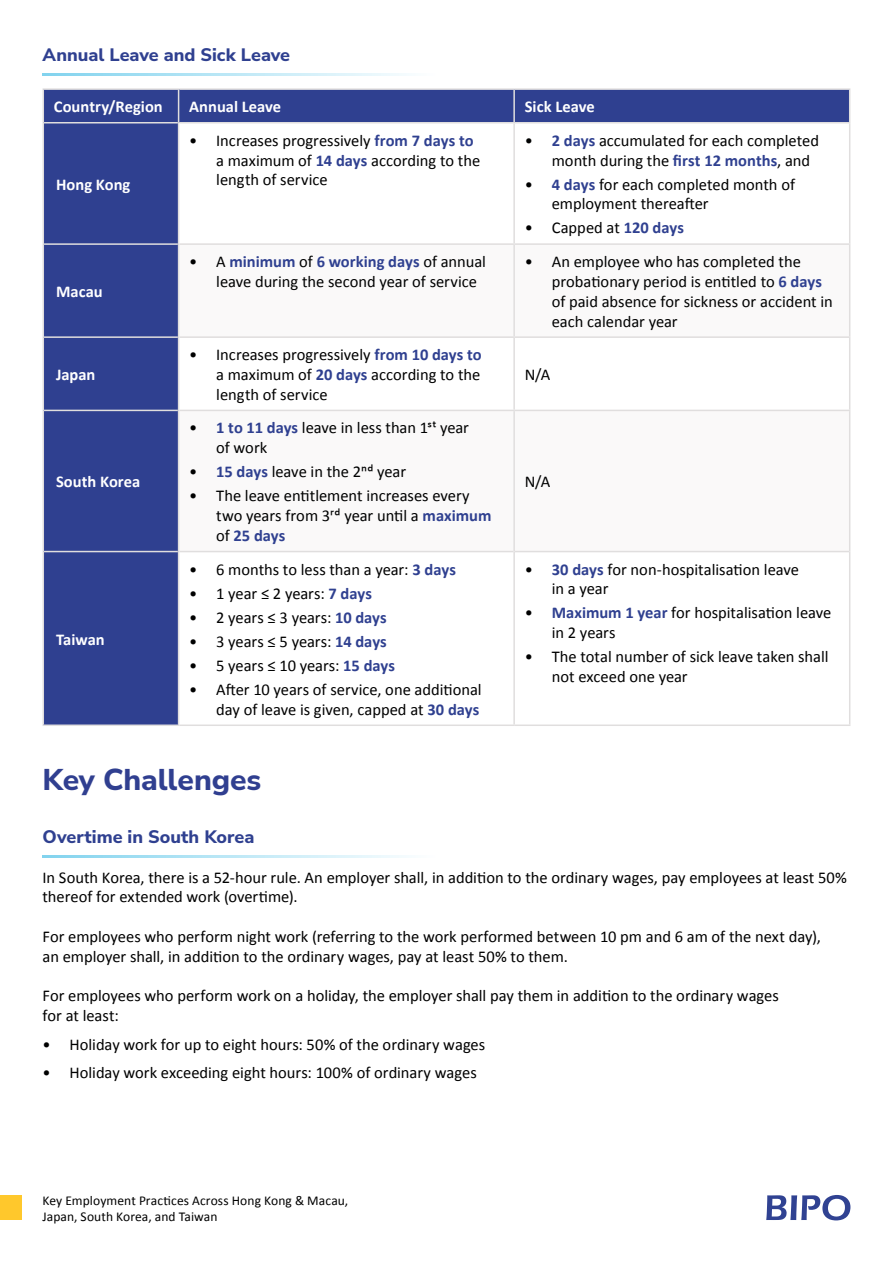
<style>
.page{position:relative;width:893px;height:1263px;background:#fff}
.page>*{position:absolute;margin:0;border:0;box-sizing:border-box;transform-origin:0 0}
.t1{font:800 30px "Nunito Sans";letter-spacing:-.005em;color:#303f90}
.t2{font:800 18px "Nunito Sans";color:#2f4090}
.t3{font:16.5px/19.8px "Calibri";letter-spacing:-.005em;color:#000101}
.t4{font:700 16.5px "Calibri";color:#fff}
.t5{font:13.5px/16.2px "Calibri";letter-spacing:.005em;color:#000101}
.s1{font-weight:700;color:#2f4090}
</style>
<div class="page">
<svg style="left:766px;top:1195px;width:84px;height:25px"></svg>
<div style="left:0;top:1195px;width:21px;height:25px;background:#ffc82c"></div>
<div style="left:44px;top:90px;width:805px;height:634px;background:#2f4090"></div>
<svg style="left:179px;top:123px;width:670px;height:287px"></svg>
<svg style="left:179px;top:245px;width:670px;height:91px"></svg>
<svg style="left:179px;top:411px;width:670px;height:140px"></svg>
<svg style="left:179px;top:552px;width:670px;height:172px"></svg>
<hr style="left:513px;top:123px;width:2px;height:120px;background:#e0dede">
<hr style="left:513px;top:245px;width:2px;height:91px;background:#e0dede">
<hr style="left:513px;top:411px;width:2px;height:140px;background:#e0dede">
<hr style="left:513px;top:551px;width:2px;height:173px;background:#e0dede">
<hr style="left:179px;top:551px;width:334px;height:1px;background:#e0dede">
<hr style="left:515px;top:551px;width:334px;height:1px;background:#e0dede">
<hr style="left:513px;top:338px;width:2px;height:72px;background:#e0dede">
<hr style="left:513px;top:90px;width:2px;height:32px;background:#e0dede">
<hr style="left:849px;top:90px;width:1px;height:32px;background:#e0dede">
<hr style="left:849px;top:123px;width:1px;height:120px;background:#e0dede">
<hr style="left:849px;top:338px;width:1px;height:72px;background:#e0dede">
<hr style="left:849px;top:245px;width:1px;height:91px;background:#e0dede">
<hr style="left:849px;top:411px;width:1px;height:140px;background:#e0dede">
<hr style="left:849px;top:551px;width:1px;height:173px;background:#e0dede">
<hr style="left:179px;top:88px;width:335px;height:2px;background:#e0dede">
<hr style="left:514px;top:88px;width:336px;height:2px;background:#e0dede">
<hr style="left:44px;top:122px;width:134px;height:1px;background:#e0dede">
<hr style="left:179px;top:122px;width:335px;height:1px;background:#e0dede">
<hr style="left:514px;top:122px;width:336px;height:1px;background:#e0dede">
<hr style="left:44px;top:243px;width:134px;height:2px;background:#e0dede">
<hr style="left:179px;top:243px;width:335px;height:2px;background:#e0dede">
<hr style="left:179px;top:336px;width:335px;height:2px;background:#e0dede">
<hr style="left:514px;top:243px;width:336px;height:2px;background:#e0dede">
<hr style="left:514px;top:336px;width:336px;height:2px;background:#e0dede">
<hr style="left:44px;top:336px;width:134px;height:2px;background:#e0dede">
<hr style="left:44px;top:410px;width:134px;height:1px;background:#e0dede">
<hr style="left:179px;top:410px;width:335px;height:1px;background:#e0dede">
<hr style="left:514px;top:410px;width:336px;height:1px;background:#e0dede">
<hr style="left:44px;top:551px;width:134px;height:1px;background:#e0dede">
<hr style="left:179px;top:724px;width:335px;height:2px;background:#e0dede">
<hr style="left:514px;top:724px;width:336px;height:2px;background:#e0dede">
<hr style="left:43px;top:88px;width:136px;height:2px;background:#e0dede">
<hr style="left:43px;top:90px;width:1px;height:33px;background:#e0dede">
<hr style="left:178px;top:90px;width:1px;height:33px;background:#e0dede">
<hr style="left:43px;top:123px;width:1px;height:121px;background:#e0dede">
<hr style="left:178px;top:123px;width:1px;height:121px;background:#e0dede">
<hr style="left:43px;top:244px;width:1px;height:93px;background:#e0dede">
<hr style="left:178px;top:244px;width:1px;height:93px;background:#e0dede">
<hr style="left:43px;top:337px;width:1px;height:73px;background:#e0dede">
<hr style="left:178px;top:337px;width:1px;height:73px;background:#e0dede">
<hr style="left:43px;top:410px;width:1px;height:141px;background:#e0dede">
<hr style="left:178px;top:410px;width:1px;height:141px;background:#e0dede">
<hr style="left:43px;top:551px;width:1px;height:173px;background:#e0dede">
<hr style="left:178px;top:551px;width:1px;height:173px;background:#e0dede">
<hr style="left:43px;top:724px;width:136px;height:2px;background:#e0dede">
<svg style="left:43px;top:73px;width:363px;height:3px"></svg>
<svg style="left:43px;top:855px;width:363px;height:2px"></svg>
<p class="t2" style="left:43px;top:42px;width:249px">Annual Leave and Sick Leave</p>
<p class="t4" style="left:54px;top:95px;width:110px">Country/Region</p>
<p class="t4" style="left:189px;top:95px;width:93px">Annual Leave</p>
<p class="t4" style="left:525px;top:95px;width:72px">Sick Leave</p>
<p class="t4" style="left:56px;top:172px;width:76px">Hong Kong</p>
<p class="t4" style="left:56px;top:280px;width:48px">Macau</p>
<p class="t4" style="left:56px;top:363px;width:41px">Japan</p>
<p class="t4" style="left:56px;top:470px;width:86px">South Korea</p>
<p class="t4" style="left:56px;top:627px;width:50px">Taiwan</p>
<p class="t3" style="left:216px;top:130px;width:265px;text-indent:-27px">• Increases progressively <span class="s1">from 7 days to </span>a maximum of <span class="s1">14 days</span> according to the length of service</p>
<p class="t3" style="left:552px;top:130px;width:269px;text-indent:-27px">• <span class="s1">2 days</span> accumulated for each completed month during the <span class="s1">first 12 months</span>, and</p>
<p class="t3" style="left:552px;top:174px;width:245px;text-indent:-27px">• <span class="s1">4 days</span> for each completed month of employment thereafter</p>
<p class="t3" style="left:525px;top:218px;width:161px">• Capped at <span class="s1">120 days</span></p>
<p class="t3" style="left:216px;top:251px;width:271px;text-indent:-27px">• A <span class="s1">minimum</span> of <span class="s1">6 working days</span> of annual leave during the second year of service</p>
<p class="t3" style="left:552px;top:251px;width:283px;text-indent:-27px">• An employee who has completed the probationary period is entitled to <span class="s1">6 days </span>of paid absence for sickness or accident in each calendar year</p>
<p class="t3" style="left:216px;top:344px;width:267px;text-align:justify;text-indent:-27px">• Increases progressively <span class="s1">from 10 days to </span>a maximum of <span class="s1">20 days</span> according to the length of service</p>
<p class="t3" style="left:216px;top:418px;width:254px;text-indent:-27px">• <span class="s1">1 to 11 days</span> leave in less than 1st year of work</p>
<p class="t3" style="left:189px;top:461px;width:218px">• <span class="s1">15 days</span> leave in the 2nd year</p>
<p class="t3" style="left:216px;top:485px;width:277px;text-indent:-27px">• The leave entitlement increases every two years from 3rd year until a <span class="s1">maximum </span>of <span class="s1">25 days</span></p>
<p class="t3" style="left:189px;top:559px;width:268px">• 6 months to less than a year: <span class="s1">3 days</span></p>
<p class="t3" style="left:189px;top:583px;width:184px">• 1 year ≤ 2 years: <span class="s1">7 days</span></p>
<p class="t3" style="left:189px;top:607px;width:199px">• 2 years ≤ 3 years: <span class="s1">10 days</span></p>
<p class="t3" style="left:189px;top:631px;width:199px">• 3 years ≤ 5 years: <span class="s1">14 days</span></p>
<p class="t3" style="left:189px;top:655px;width:207px">• 5 years ≤ 10 years: <span class="s1">15 days</span></p>
<p class="t3" style="left:189px;top:679px;width:294px;text-align:right">• After 10 years of service, one additional day of leave is given, capped at <span class="s1">30 days</span></p>
<p class="t3" style="left:525px;top:364px;width:27px">N/A</p>
<p class="t3" style="left:525px;top:471px;width:27px">N/A</p>
<p class="t3" style="left:552px;top:559px;width:249px;text-indent:-27px">• <span class="s1">30 days</span> for non-hospitalisation leave in a year</p>
<p class="t3" style="left:552px;top:603px;width:281px;text-indent:-27px">• <span class="s1">Maximum 1 year</span> for hospitalisation leave in 2 years</p>
<p class="t3" style="left:552px;top:646px;width:278px;text-indent:-27px">• The total number of sick leave taken shall not exceed one year</p>
<h1 class="t1" style="left:43px;top:759px;width:220px">Key Challenges</h1>
<p class="t2" style="left:43px;top:824px;width:213px">Overtime in South Korea</p>
<p class="t3" style="left:43px;top:867px;width:806px">In South Korea, there is a 52-hour rule. An employer shall, in addition to the ordinary wages, pay employees at least 50% thereof for extended work (overtime).</p>
<p class="t3" style="left:43px;top:926px;width:780px">For employees who perform night work (referring to the work performed between 10 pm and 6 am of the next day), an employer shall, in addition to the ordinary wages, pay at least 50% to them.</p>
<p class="t3" style="left:43px;top:985px;width:738px">For employees who perform work on a holiday, the employer shall pay them in addition to the ordinary wages for at least:</p>
<p class="t3" style="left:43px;top:1034px;width:444px">• Holiday work for up to eight hours: 50% of the ordinary wages</p>
<p class="t3" style="left:43px;top:1062px;width:436px">• Holiday work exceeding eight hours: 100% of ordinary wages</p>
<p class="t5" style="left:43px;top:1192px;width:307px">Key Employment Practices Across Hong Kong &amp; Macau,<br>Japan, South Korea, and Taiwan</p>
</div>
